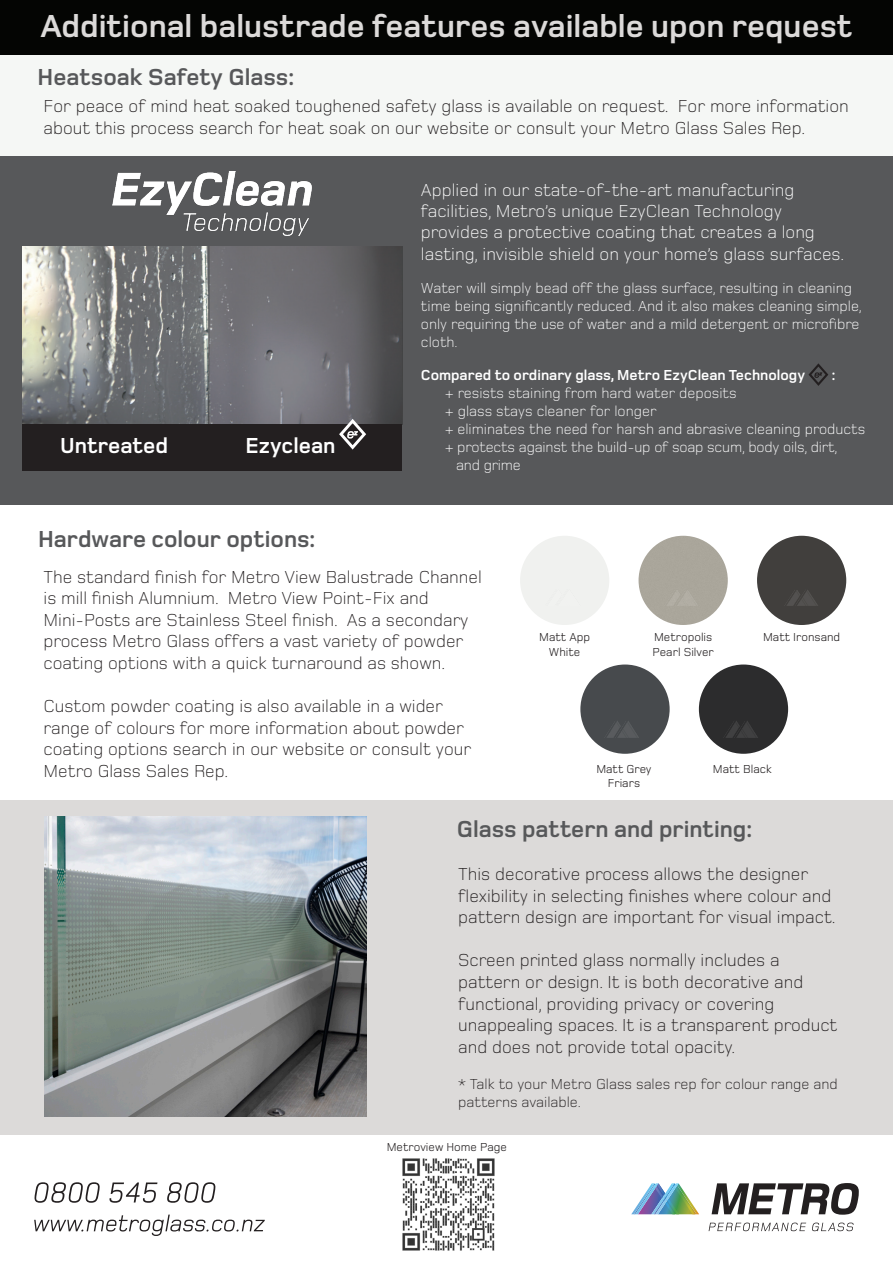
<style>
.page{position:relative;width:893px;height:1263px;background:#fff}
.page>*{position:absolute;margin:0;border:0;box-sizing:border-box;transform-origin:0 0}
.t1{font:700 33px "Foundry Monoline";color:#dcdad9}
.t2{font:700 24px "Foundry Monoline";color:#57585a}
.t3{font:700 22.5px "Foundry Monoline";color:#fff}
.t4{font:300 18px/21.6px "Foundry Monoline";color:#231f20}
.t5{font:300 18px/21.1px "Foundry Monoline";color:#fff}
.t6{font:300 15px/18px "Foundry Monoline";color:#fff}
.t7{font:300 15px/18px "Foundry Monoline";color:#231f20}
.t8{font:700 15px "Foundry Monoline";color:#fff}
.t9{font:12px "Foundry Monoline";color:#231f20}
</style>
<div class="page">
<div style="left:0;top:155px;width:893px;height:350px;background:#57585a"></div>
<img style="left:23px;top:246px;width:379px;height:178px">
<div style="left:638px;top:536px;width:90px;height:89px;background:#aaa69b;border-radius:45px"></div>
<div style="left:580px;top:664px;width:90px;height:90px;background:#474a4d;border-radius:45px"></div>
<div style="left:699px;top:664px;width:89px;height:90px;background:#2c2c2d;border-radius:45px"></div>
<div style="left:757px;top:536px;width:89px;height:89px;background:#413f3d;border-radius:45px"></div>
<svg style="left:631px;top:1183px;width:68px;height:31px"></svg>
<svg style="left:709px;top:1222px;width:97px;height:9px"></svg>
<svg style="left:812px;top:1222px;width:41px;height:9px"></svg>
<svg style="left:712px;top:1183px;width:147px;height:32px"></svg>
<svg style="left:34px;top:1214px;width:231px;height:22px"></svg>
<svg style="left:35px;top:1182px;width:180px;height:21px"></svg>
<svg style="left:808px;top:363px;width:20px;height:23px"></svg>
<img style="left:113px;top:172px;width:198px;height:64px">
<div style="left:23px;top:424px;width:379px;height:46px;background:#231f20"></div>
<svg style="left:339px;top:419px;width:27px;height:31px"></svg>
<img style="left:664px;top:589px;width:38px;height:17px">
<img style="left:784px;top:589px;width:38px;height:17px">
<img style="left:605px;top:721px;width:38px;height:16px">
<img style="left:723px;top:721px;width:38px;height:16px">
<div style="left:0;top:800px;width:893px;height:334px;background:#dcdad9"></div>
<img style="left:44px;top:816px;width:323px;height:300px">
<div style="left:0;top:54px;width:893px;height:101px;background:#f5f7f5"></div>
<div style="left:0;top:0;width:893px;height:54px;background:#040503"></div>
<img style="left:402px;top:1158px;width:93px;height:93px">
<p class="t1" style="left:40px;top:7px;width:813px">Additional balustrade features available upon request</p>
<p class="t2" style="left:38px;top:64px;width:258px">Heatsoak Safety Glass:</p>
<p class="t4" style="left:44px;top:96px;width:807px">For peace of mind heat soaked toughened safety glass is available on request. For more information about this process search for heat soak on our website or consult your Metro Glass Sales Rep.</p>
<p class="t3" style="left:60px;top:433px;width:110px">Untreated</p>
<p class="t3" style="left:246px;top:433px;width:92px">Ezyclean</p>
<p class="t2" style="left:38px;top:526px;width:279px">Hardware colour options:</p>
<p class="t5" style="left:421px;top:180px;width:425px">Applied in our state-of-the-art manufacturing facilities, Metro’s unique EzyClean Technology provides a protective coating that creates a long lasting, invisible shield on your home’s glass surfaces.</p>
<p class="t6" style="left:421px;top:279px;width:442px">Water will simply bead off the glass surface, resulting in cleaning time being significantly reduced. And it also makes cleaning simple, only requiring the use of water and a mild detergent or microfibre cloth.</p>
<p class="t8" style="left:421px;top:367px;width:386px">Compared to ordinary glass, Metro EzyClean Technology</p>
<p class="t8" style="left:832px;top:367px;width:5px">:</p>
<p class="t6" style="left:445px;top:384px;width:293px">+ resists staining from hard water deposits</p>
<p class="t6" style="left:445px;top:402px;width:213px">+ glass stays cleaner for longer</p>
<p class="t6" style="left:445px;top:420px;width:422px">+ eliminates the need for harsh and abrasive cleaning products</p>
<p class="t6" style="left:445px;top:438px;width:394px">+ protects against the build-up of soap scum, body oils, dirt,</p>
<p class="t6" style="left:456px;top:456px;width:66px">and grime</p>
<p class="t4" style="left:44px;top:566px;width:440px">The standard finish for Metro View Balustrade Channel is mill finish Alumnium. Metro View Point-Fix and Mini-Posts are Stainless Steel finish. As a secondary process Metro Glass offers a vast variety of powder coating options with a quick turnaround as shown.</p>
<p class="t4" style="left:44px;top:696px;width:429px">Custom powder coating is also available in a wider range of colours for more information about powder coating options search in our website or consult your Metro Glass Sales Rep.</p>
<p class="t9" style="left:539px;top:631px;width:52px">Matt App</p>
<p class="t9" style="left:549px;top:645px;width:33px">White</p>
<p class="t9" style="left:654px;top:631px;width:60px">Metropolis</p>
<p class="t9" style="left:652px;top:645px;width:63px">Pearl Silver</p>
<p class="t9" style="left:763px;top:631px;width:79px">Matt Ironsand</p>
<p class="t9" style="left:596px;top:763px;width:57px">Matt Grey</p>
<p class="t9" style="left:608px;top:777px;width:34px">Friars</p>
<p class="t9" style="left:713px;top:763px;width:60px">Matt Black</p>
<p class="t2" style="left:457px;top:816px;width:297px">Glass pattern and printing:</p>
<p class="t4" style="left:458px;top:864px;width:379px">This decorative process allows the designer flexibility in selecting finishes where colour and pattern design are important for visual impact.</p>
<p class="t4" style="left:458px;top:950px;width:381px">Screen printed glass normally includes a pattern or design. It is both decorative and functional, providing privacy or covering unappealing spaces. It is a transparent product and does not provide total opacity.</p>
<p class="t7" style="left:458px;top:1075px;width:381px">* Talk to your Metro Glass sales rep for colour range and patterns available.</p>
<p class="t9" style="left:387px;top:1140px;width:122px">Metroview Home Page</p>
</div>
